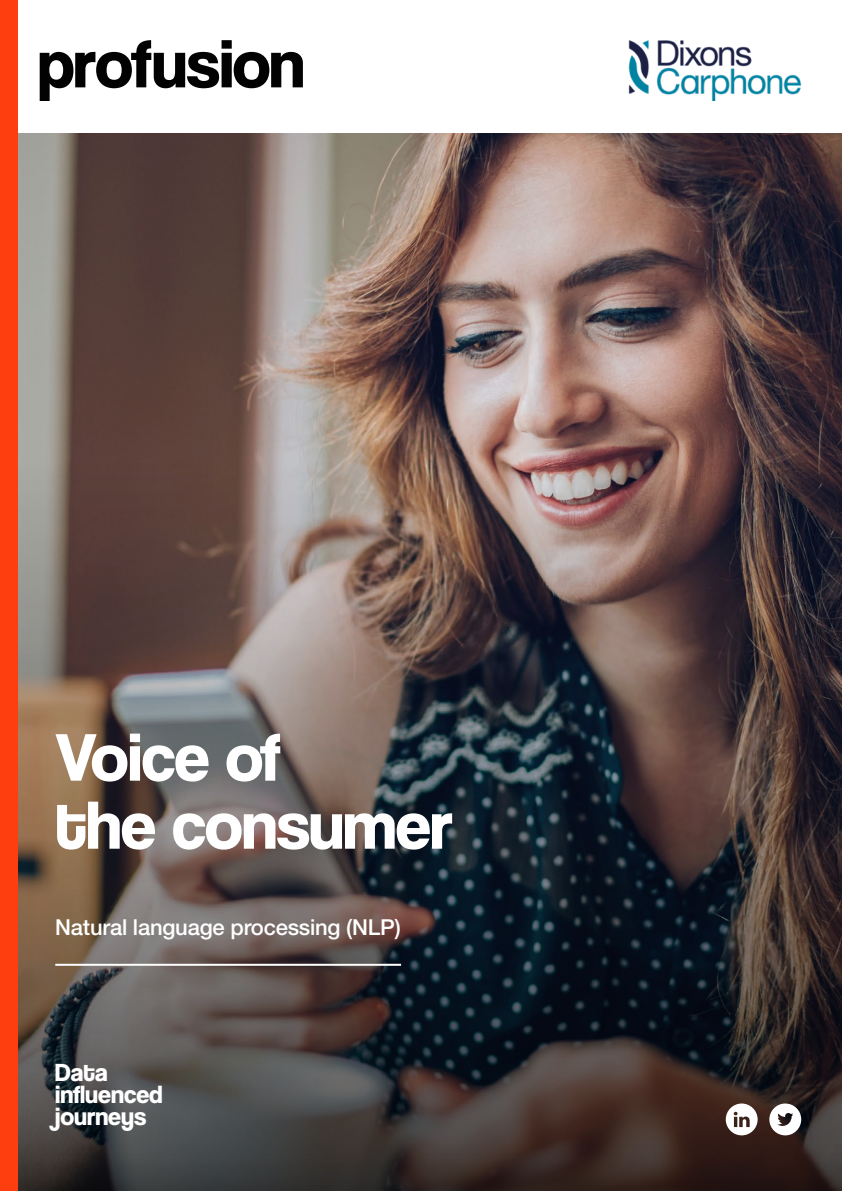
<style>
.page{position:relative;width:842px;height:1191px;background:#fff}
.page>*{position:absolute;margin:0;border:0;box-sizing:border-box;transform-origin:0 0}
.New_cover_headline{font:700 70px/68px "Coolvetica Rg";letter-spacing:-.01em;color:#fff}
.Headline{font:700 25.6px/22px "Coolvetica Rg";color:#fff}
.New_cover_headline-2{font:500 22px "Helvetica Neue";letter-spacing:-.01em;color:#fff}
</style>
<div class="page">
<img style="left:17px;top:133px;width:825px;height:326px">
<img style="left:17px;top:459px;width:825px;height:732px">
<svg style="left:40px;top:40px;width:263px;height:60px"></svg>
<hr style="left:55px;top:963px;width:346px;height:2px;background:#fff">
<div style="left:0;top:0;width:17px;height:1191px;background:#ff3e10"></div>
<svg style="left:769px;top:1103px;width:32px;height:32px"></svg>
<svg style="left:726px;top:1103px;width:32px;height:32px"></svg>
<img style="left:628px;top:40px;width:173px;height:60px">
<p class="New_cover_headline" style="left:55px;top:722px;width:399px">Voice of<br>the consumer</p>
<p class="New_cover_headline-2" style="left:55px;top:914px;width:347px">Natural language processing (NLP)</p>
<p class="Headline" style="left:55px;top:1061px;width:109px">Data influenced journeys</p>
</div>
